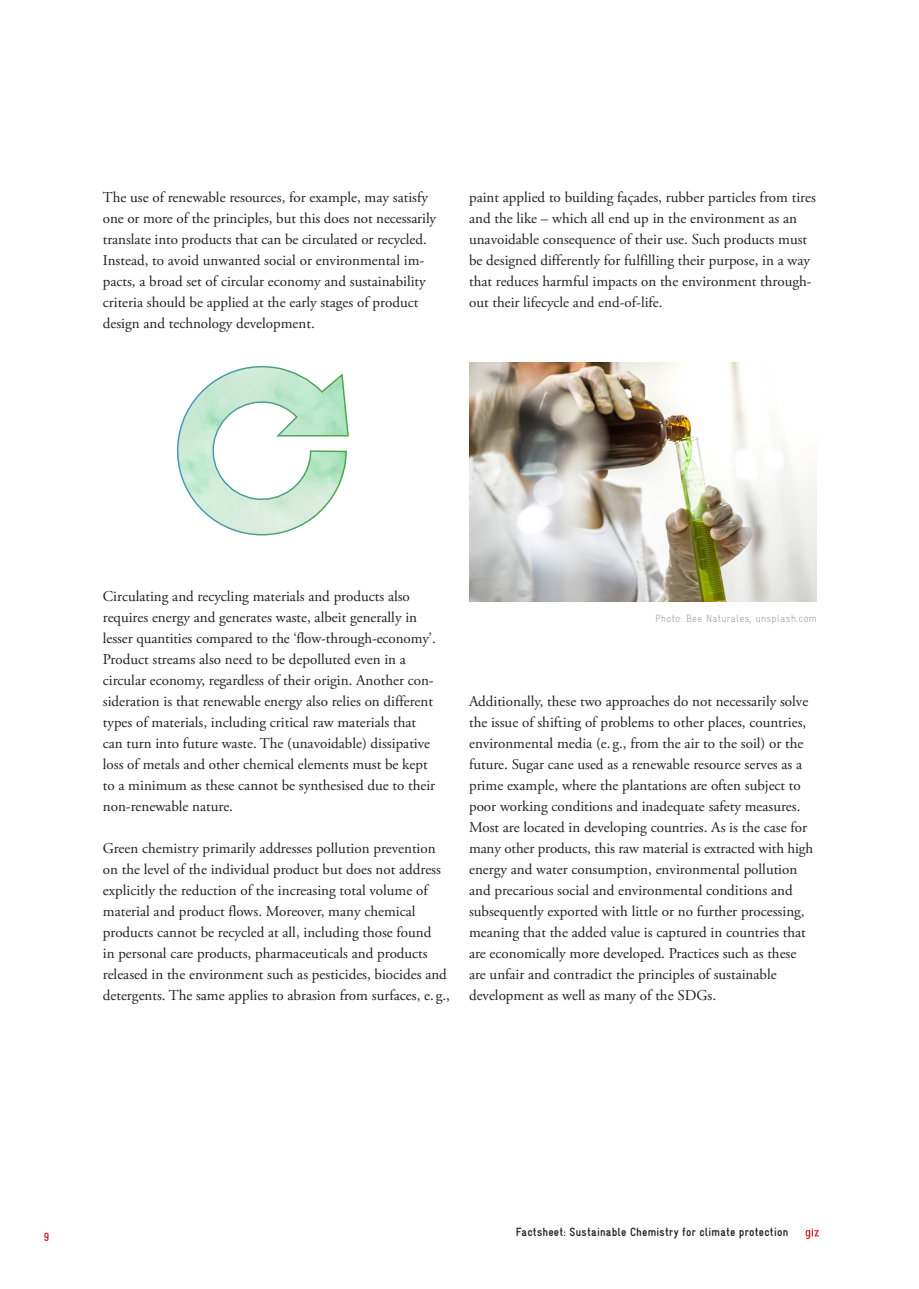
<style>
.page{position:relative;width:919px;height:1289px;background:#fff}
.page>*{position:absolute;margin:0;border:0;box-sizing:border-box;transform-origin:0 0}
.copy{font:15px/21px "Adobe Garamond Pro";color:#231f20}
.t1{font:700 12px "Gravur Condensed Pro";letter-spacing:.02em;color:#231f20}
.t2{font:700 12px "Gravur Condensed Pro";color:#d81c23}
.t3{font:300 10.5px "Gravur Condensed Pro";letter-spacing:.03em;color:#939598}
</style>
<div class="page">
<svg style="left:805px;top:1228px;width:13px;height:10px"></svg>
<img style="left:469px;top:362px;width:347px;height:239px">
<svg style="left:176px;top:365px;width:173px;height:171px"></svg>
<p class="copy" style="left:103px;top:187px;width:335px">The use of renewable resources, for example, may satisfy one or more of the principles, but this does not necessarily translate into products that can be circulated or recycled.</p>
<p class="copy" style="left:103px;top:250px;width:324px">Instead, to avoid unwanted social or environmental im&shy;pacts, a broad set of circular economy and sustainability criteria should be applied at the early stages of product design and technology development.</p>
<p class="copy" style="left:469px;top:187px;width:348px">paint applied to building façades, rubber particles from tires and the like – which all end up in the environment as an unavoidable consequence of their use. Such products must be designed differently for fulfilling their purpose, in a way that reduces harmful impacts on the environment through&shy;out their lifecycle and end-of-life.</p>
<p class="copy" style="left:103px;top:586px;width:308px">Circulating and recycling materials and products also</p>
<p class="copy" style="left:103px;top:607px;width:334px">requires energy and generates waste, albeit generally in lesser quantities compared to the ‘flow-through-economy’.<br>Product streams also need to be depolluted even in a</p>
<p class="copy" style="left:103px;top:670px;width:334px">circular economy, regardless of their origin. Another con&shy;sideration is that renewable energy also relies on different types of materials, including critical raw materials that can turn into future waste. The (unavoidable) dissipative loss of metals and other chemical elements must be kept to a minimum as these cannot be synthesised due to their non-renewable nature.</p>
<p class="copy" style="left:103px;top:838px;width:348px">Green chemistry primarily addresses pollution prevention on the level of the individual product but does not address explicitly the reduction of the increasing total volume of material and product flows. Moreover, many chemical products cannot be recycled at all, including those found<br>in personal care products, pharmaceuticals and products released in the environment such as pesticides, biocides and detergents. The same applies to abrasion from surfaces, e. g.,</p>
<p class="t3" style="left:655px;top:612px;width:163px">Photo: Bee Naturales, unsplash.com</p>
<p class="copy" style="left:469px;top:691px;width:345px">Additionally, these two approaches do not necessarily solve the issue of shifting of problems to other places, countries, environmental media (e. g., from the air to the soil) or the future. Sugar cane used as a renewable resource serves as a prime example, where the plantations are often subject to poor working conditions and inadequate safety measures.<br>Most are located in developing countries. As is the case for many other products, this raw material is extracted with high energy and water consumption, environmental pollution and precarious social and environmental conditions and subsequently exported with little or no further processing, meaning that the added value is captured in countries that are economically more developed. Practices such as these</p>
<p class="copy" style="left:469px;top:964px;width:309px">are unfair and contradict the principles of sustainable</p>
<p class="copy" style="left:469px;top:985px;width:249px">development as well as many of the SDGs.</p>
<p class="t2" style="left:44px;top:1229px;width:7px">9</p>
<p class="t1" style="left:515px;top:1225px;width:274px">Factsheet: Sustainable Chemistry for climate protection</p>
</div>
